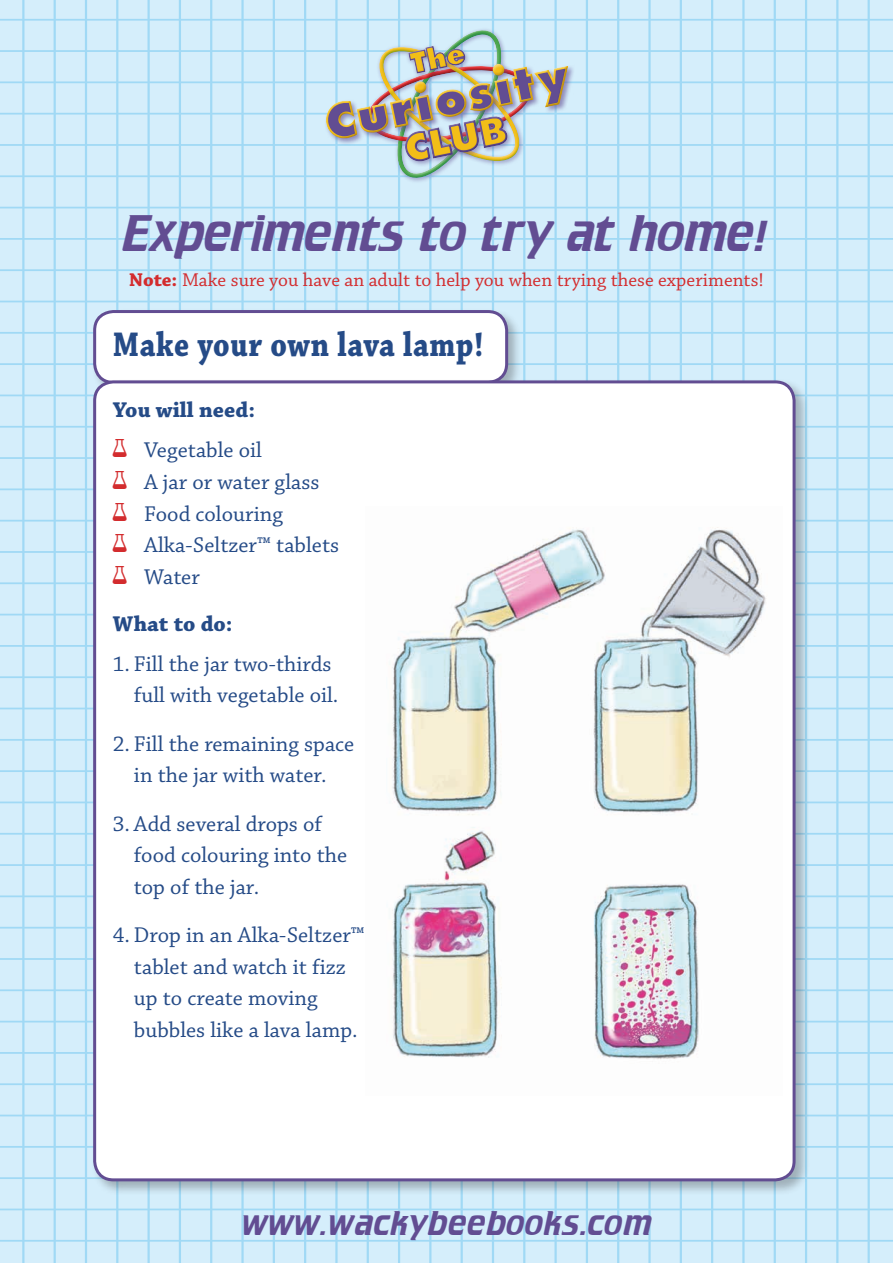
<style>
.page{position:relative;width:893px;height:1263px;background:#d5eefb}
.page>*{position:absolute;margin:0;border:0;box-sizing:border-box;transform-origin:0 0}
.t1{font:45px "Crillee";letter-spacing:.01em;color:#624d92}
.t2{font:800 36.3px "Futura";color:#f2be18}
.t3{font:700 36px "Chaparral Pro";letter-spacing:.02em;color:#254b87;scale:.84 1}
.t4{font:30px "Crillee";letter-spacing:.04em;color:#624d92}
.t5{font:22.5px/31.5px "Chaparral Pro";color:#254b87}
.t6{font:700 22.5px/40px "Chaparral Pro";color:#254b87}
.t7{font:19.5px "Chaparral Pro";color:#d32c2e}
.s1{font-weight:700}
.s2{font-family:"Laser Atlasfont";font-weight:400;font-size:18px;color:#d32c2e}
.s3{font-weight:400}
.s4{font-family:"Laser Atlasfont";font-size:18px;color:#d32c2e}
</style>
<div class="page">
<hr style="left:0;top:19px;width:893px;height:2px;background:#a0d9f5">
<hr style="left:0;top:50px;width:893px;height:2px;background:#a0d9f5">
<hr style="left:0;top:81px;width:893px;height:2px;background:#a0d9f5">
<hr style="left:0;top:113px;width:893px;height:2px;background:#a0d9f5">
<hr style="left:0;top:144px;width:893px;height:2px;background:#a0d9f5">
<hr style="left:0;top:175px;width:893px;height:2px;background:#a0d9f5">
<hr style="left:0;top:207px;width:893px;height:1px;background:#a0d9f5">
<hr style="left:0;top:238px;width:893px;height:2px;background:#a0d9f5">
<hr style="left:0;top:269px;width:893px;height:2px;background:#a0d9f5">
<hr style="left:0;top:301px;width:893px;height:1px;background:#a0d9f5">
<hr style="left:0;top:332px;width:893px;height:2px;background:#a0d9f5">
<hr style="left:0;top:363px;width:893px;height:2px;background:#a0d9f5">
<hr style="left:0;top:395px;width:893px;height:1px;background:#a0d9f5">
<hr style="left:0;top:426px;width:893px;height:2px;background:#a0d9f5">
<hr style="left:0;top:457px;width:893px;height:2px;background:#a0d9f5">
<hr style="left:0;top:488px;width:893px;height:2px;background:#a0d9f5">
<hr style="left:0;top:520px;width:893px;height:1px;background:#a0d9f5">
<hr style="left:0;top:551px;width:893px;height:2px;background:#a0d9f5">
<hr style="left:0;top:582px;width:893px;height:2px;background:#a0d9f5">
<hr style="left:0;top:614px;width:893px;height:1px;background:#a0d9f5">
<hr style="left:0;top:645px;width:893px;height:2px;background:#a0d9f5">
<hr style="left:0;top:676px;width:893px;height:2px;background:#a0d9f5">
<hr style="left:0;top:708px;width:893px;height:1px;background:#a0d9f5">
<hr style="left:0;top:739px;width:893px;height:2px;background:#a0d9f5">
<hr style="left:0;top:770px;width:893px;height:2px;background:#a0d9f5">
<hr style="left:0;top:801px;width:893px;height:2px;background:#a0d9f5">
<hr style="left:0;top:833px;width:893px;height:2px;background:#a0d9f5">
<hr style="left:0;top:864px;width:893px;height:2px;background:#a0d9f5">
<hr style="left:0;top:895px;width:893px;height:2px;background:#a0d9f5">
<hr style="left:0;top:927px;width:893px;height:1px;background:#a0d9f5">
<hr style="left:0;top:958px;width:893px;height:2px;background:#a0d9f5">
<hr style="left:0;top:989px;width:893px;height:2px;background:#a0d9f5">
<hr style="left:0;top:1021px;width:893px;height:1px;background:#a0d9f5">
<hr style="left:0;top:1052px;width:893px;height:2px;background:#a0d9f5">
<hr style="left:0;top:1083px;width:893px;height:2px;background:#a0d9f5">
<hr style="left:0;top:1115px;width:893px;height:1px;background:#a0d9f5">
<hr style="left:0;top:1146px;width:893px;height:2px;background:#a0d9f5">
<hr style="left:0;top:1177px;width:893px;height:2px;background:#a0d9f5">
<hr style="left:0;top:1208px;width:893px;height:2px;background:#a0d9f5">
<hr style="left:0;top:1240px;width:893px;height:1px;background:#a0d9f5">
<hr style="left:22px;top:0;width:2px;height:1263px;background:#a0d9f5">
<hr style="left:54px;top:0;width:2px;height:1263px;background:#a0d9f5">
<hr style="left:85px;top:0;width:2px;height:1263px;background:#a0d9f5">
<hr style="left:116px;top:0;width:2px;height:1263px;background:#a0d9f5">
<hr style="left:179px;top:0;width:2px;height:1263px;background:#a0d9f5">
<hr style="left:210px;top:0;width:2px;height:1263px;background:#a0d9f5">
<hr style="left:241px;top:0;width:3px;height:1263px;background:#a0d9f5">
<hr style="left:273px;top:0;width:2px;height:1263px;background:#a0d9f5">
<hr style="left:304px;top:0;width:2px;height:1263px;background:#a0d9f5">
<hr style="left:335px;top:0;width:3px;height:1263px;background:#a0d9f5">
<hr style="left:367px;top:0;width:2px;height:1263px;background:#a0d9f5">
<hr style="left:398px;top:0;width:2px;height:1263px;background:#a0d9f5">
<hr style="left:429px;top:0;width:2px;height:1263px;background:#a0d9f5">
<hr style="left:461px;top:0;width:2px;height:1263px;background:#a0d9f5">
<hr style="left:492px;top:0;width:2px;height:1263px;background:#a0d9f5">
<hr style="left:523px;top:0;width:2px;height:1263px;background:#a0d9f5">
<hr style="left:554px;top:0;width:3px;height:1263px;background:#a0d9f5">
<hr style="left:586px;top:0;width:2px;height:1263px;background:#a0d9f5">
<hr style="left:617px;top:0;width:2px;height:1263px;background:#a0d9f5">
<hr style="left:648px;top:0;width:3px;height:1263px;background:#a0d9f5">
<hr style="left:680px;top:0;width:2px;height:1263px;background:#a0d9f5">
<hr style="left:711px;top:0;width:2px;height:1263px;background:#a0d9f5">
<hr style="left:742px;top:0;width:3px;height:1263px;background:#a0d9f5">
<hr style="left:774px;top:0;width:2px;height:1263px;background:#a0d9f5">
<hr style="left:805px;top:0;width:2px;height:1263px;background:#a0d9f5">
<hr style="left:836px;top:0;width:2px;height:1263px;background:#a0d9f5">
<hr style="left:868px;top:0;width:2px;height:1263px;background:#a0d9f5">
<hr style="left:148px;top:0;width:2px;height:1263px;background:#a0d9f5">
<div style="left:91px;top:308px;width:431px;height:90px;background:#252122;opacity:.3"></div>
<div style="left:95px;top:312px;width:412px;height:70px;background:#fff;border-radius:19px"></div>
<div style="left:93px;top:310px;width:415px;height:74px;border:3px solid #624d92;border-radius:19px"></div>
<div style="left:91px;top:378px;width:719px;height:817px;background:#252122;opacity:.3"></div>
<div style="left:95px;top:382px;width:699px;height:798px;background:#fff;border-radius:19px"></div>
<div style="left:93px;top:380px;width:703px;height:801px;border:3px solid #624d92;border-radius:19px"></div>
<img style="left:392px;top:527px;width:374px;height:532px">
<img style="left:321px;top:20px;width:255px;height:169px">
<h2 class="t2" style="left:401px;top:127px;width:105px;rotate:-11deg">Club</h2>
<h1 class="t1" style="left:122px;top:203px;width:650px">Experiments to try at home!</h1>
<p class="t7" style="left:129px;top:269px;width:636px"><span class="s1">Note:</span> Make sure you have an adult to help you when trying these experiments!</p>
<h3 class="t3" style="left:113px;top:324px;width:443px">Make your own lava lamp!</h3>
<p class="t6" style="left:113px;top:391px;width:151px">You will need:<br><span class="s2">V</span> <span class="s3">Vegetable oil</span></p>
<p class="t5" style="left:113px;top:467px;width:228px"><span class="s4">V</span> A jar or water glass<br><span class="s4">V</span> Food colouring<br><span class="s4">V</span> Alka-Seltzer™ tablets<br><span class="s4">V</span> Water</p>
<p class="t6" style="left:113px;top:604px;width:121px">What to do:</p>
<p class="t5" style="left:134px;top:648px;width:206px;text-indent:-21px">1. Fill the jar two-thirds full with vegetable oil.</p>
<p class="t5" style="left:113px;top:728px;width:243px;text-align:center">2. Fill the remaining space in the jar with water.</p>
<p class="t5" style="left:134px;top:808px;width:215px;text-indent:-21px">3. Add several drops of food colouring into the top of the jar.</p>
<p class="t5" style="left:134px;top:920px;width:232px;text-indent:-21px">4. Drop in an Alka-Seltzer™ tablet and watch it fizz up to create moving bubbles like a lava lamp.</p>
<h3 class="t4" style="left:243px;top:1202px;width:410px">www.wackybeebooks.com</h3>
</div>
